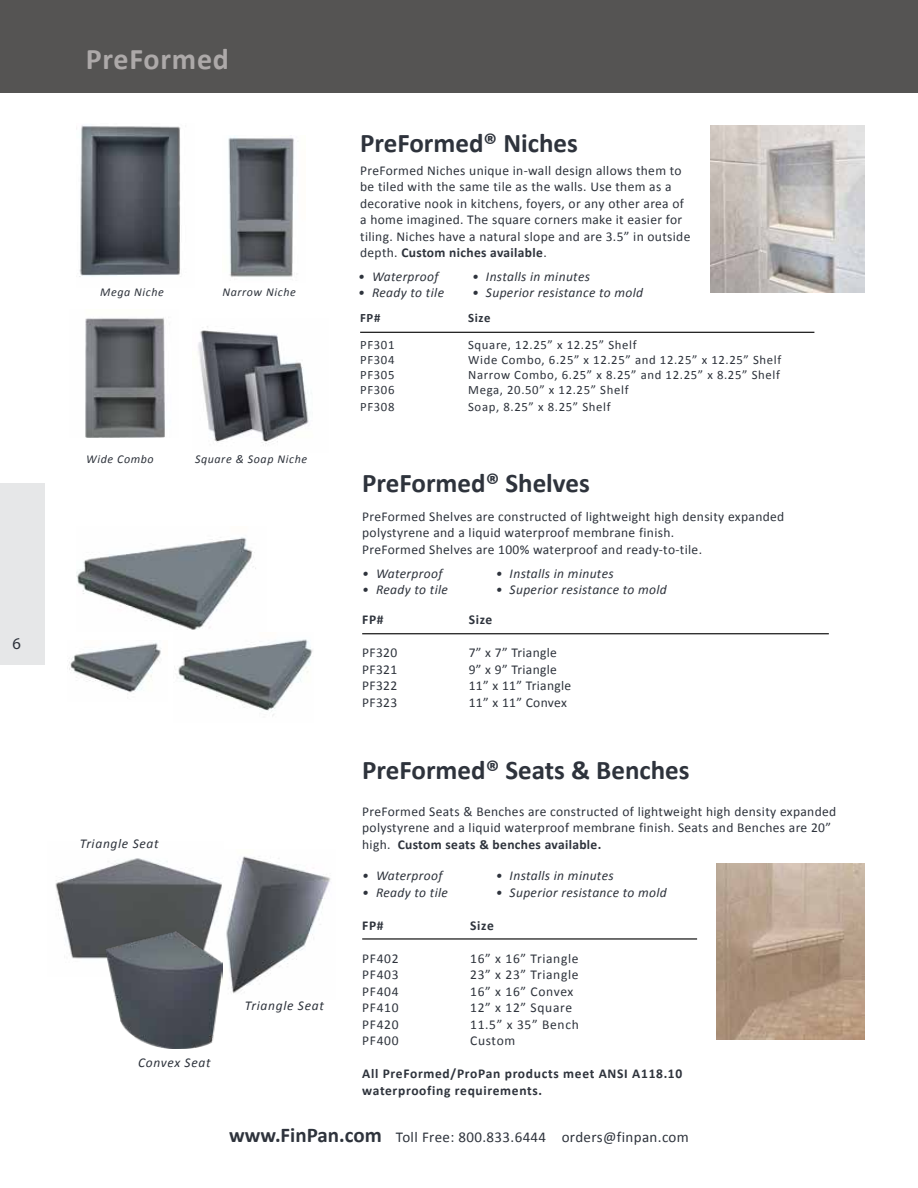
<style>
.page{position:relative;width:918px;height:1188px;background:#fff}
.page>*{position:absolute;margin:0;border:0;box-sizing:border-box;transform-origin:0 0}
.t1{font:700 30px "Calibri";letter-spacing:.025em;color:#ada9a9}
.t2{font:700 27px "Calibri";color:#2e333c}
.t3{font:16.5px "Myriad Pro";color:#2e333c}
.t4{font:15px "Calibri";letter-spacing:.025em;color:#2e333c}
.t5{font:13.5px/16.5px "Calibri";letter-spacing:.025em;color:#2e333c}
.t6{font:italic 13.5px "Calibri";letter-spacing:.025em;color:#2e333c}
.t7{font:700 13.5px/16.5px "Calibri";letter-spacing:.05em;color:#2e333c}
.t8{font:13.5px "Calibri";letter-spacing:.05em;color:#2e333c}
.t9{font:italic 13.5px "Calibri";letter-spacing:.05em;color:#2e333c}
.t10{font:12.75px "Calibri";letter-spacing:.05em;color:#2e333c}
.t11{font:700 12.75px "Calibri";letter-spacing:.05em;color:#2e333c}
.t12{font:italic 12px "Calibri";letter-spacing:.05em;color:#2e333c}
.s1{font-weight:700}
.s2{font-weight:700;font-size:21px}
</style>
<div class="page">
<div style="left:0;top:0;width:918px;height:92px;background:#555453"></div>
<img style="left:77px;top:537px;width:179px;height:93px">
<img style="left:174px;top:639px;width:139px;height:77px">
<img style="left:69px;top:643px;width:92px;height:50px">
<img style="left:711px;top:125px;width:154px;height:167px">
<hr style="left:360px;top:332px;width:454px;height:1px;background:#000">
<hr style="left:362px;top:633px;width:467px;height:1px;background:#000">
<img style="left:79px;top:125px;width:102px;height:152px">
<img style="left:228px;top:135px;width:66px;height:142px">
<img style="left:198px;top:326px;width:114px;height:119px">
<img style="left:85px;top:317px;width:80px;height:121px">
<hr style="left:362px;top:938px;width:335px;height:2px;background:#000">
<img style="left:226px;top:856px;width:105px;height:138px">
<img style="left:55px;top:858px;width:167px;height:101px">
<img style="left:106px;top:931px;width:117px;height:117px">
<img style="left:716px;top:863px;width:149px;height:176px">
<div style="left:0;top:483px;width:45px;height:182px;background:#e6e7e8"></div>
<p class="t3" style="left:13px;top:633px;width:10px">6</p>
<h1 class="t1" style="left:86px;top:40px;width:145px">PreFormed</h1>
<p class="t12" style="left:100px;top:285px;width:65px">Mega Niche</p>
<p class="t12" style="left:222px;top:285px;width:75px">Narrow Niche</p>
<p class="t12" style="left:86px;top:452px;width:69px">Wide Combo</p>
<p class="t12" style="left:195px;top:452px;width:114px">Square &amp; Soap Niche</p>
<p class="t9" style="left:80px;top:835px;width:81px">Triangle Seat</p>
<p class="t9" style="left:138px;top:1054px;width:74px">Convex Seat</p>
<p class="t9" style="left:245px;top:997px;width:81px">Triangle Seat</p>
<h2 class="t2" style="left:360px;top:127px;width:219px">PreFormed® Niches</h2>
<p class="t5" style="left:360px;top:161px;width:332px">PreFormed Niches unique in-wall design allows them to be tiled with the same tile as the walls. Use them as a decorative nook in kitchens, foyers, or any other area of a home imagined. The square corners make it easier for tiling. Niches have a natural slope and are 3.5” in outside depth. <span class="s1">Custom niches available</span>.</p>
<p class="t6" style="left:358px;top:268px;width:82px">• Waterproof</p>
<p class="t6" style="left:358px;top:284px;width:87px">• Ready to tile</p>
<p class="t6" style="left:472px;top:268px;width:119px">• Installs in minutes</p>
<p class="t6" style="left:472px;top:284px;width:173px">• Superior resistance to mold</p>
<p class="t11" style="left:360px;top:310px;width:22px">FP#</p>
<p class="t11" style="left:468px;top:310px;width:24px">Size</p>
<p class="t10" style="left:360px;top:337px;width:36px">PF301</p>
<p class="t10" style="left:468px;top:337px;width:170px">Square, 12.25” x 12.25” Shelf</p>
<p class="t10" style="left:360px;top:352px;width:36px">PF304</p>
<p class="t10" style="left:468px;top:352px;width:315px">Wide Combo, 6.25” x 12.25” and 12.25” x 12.25” Shelf</p>
<p class="t10" style="left:360px;top:367px;width:36px">PF305</p>
<p class="t10" style="left:468px;top:367px;width:313px">Narrow Combo, 6.25” x 8.25” and 12.25” x 8.25” Shelf</p>
<p class="t10" style="left:360px;top:382px;width:36px">PF306</p>
<p class="t10" style="left:468px;top:382px;width:162px">Mega, 20.50” x 12.25” Shelf</p>
<p class="t10" style="left:360px;top:399px;width:36px">PF308</p>
<p class="t10" style="left:468px;top:399px;width:144px">Soap, 8.25” x 8.25” Shelf</p>
<h2 class="t2" style="left:362px;top:466px;width:229px">PreFormed® Shelves</h2>
<p class="t5" style="left:362px;top:507px;width:424px">PreFormed Shelves are constructed of lightweight high density expanded polystyrene and a liquid waterproof membrane finish.<br>PreFormed Shelves are 100% waterproof and ready-to-tile.</p>
<p class="t6" style="left:362px;top:565px;width:82px">• Waterproof</p>
<p class="t6" style="left:362px;top:581px;width:87px">• Ready to tile</p>
<p class="t6" style="left:496px;top:565px;width:119px">• Installs in minutes</p>
<p class="t6" style="left:496px;top:581px;width:173px">• Superior resistance to mold</p>
<p class="t7" style="left:362px;top:611px;width:23px">FP#</p>
<p class="t7" style="left:469px;top:611px;width:25px">Size</p>
<p class="t5" style="left:362px;top:644px;width:37px">PF320</p>
<p class="t5" style="left:469px;top:644px;width:90px">7” x 7” Triangle</p>
<p class="t5" style="left:362px;top:660px;width:37px">PF321</p>
<p class="t5" style="left:469px;top:660px;width:90px">9” x 9” Triangle</p>
<p class="t5" style="left:362px;top:677px;width:37px">PF322</p>
<p class="t5" style="left:469px;top:677px;width:104px">11” x 11” Triangle</p>
<p class="t5" style="left:362px;top:693px;width:37px">PF323</p>
<p class="t5" style="left:469px;top:693px;width:100px">11” x 11” Convex</p>
<h2 class="t2" style="left:362px;top:754px;width:329px">PreFormed® Seats &amp; Benches</h2>
<p class="t5" style="left:362px;top:802px;width:476px">PreFormed Seats &amp; Benches are constructed of lightweight high density expanded polystyrene and a liquid waterproof membrane finish. Seats and Benches are 20” high. <span class="s1">Custom seats &amp; benches available.</span></p>
<p class="t6" style="left:362px;top:868px;width:82px">• Waterproof</p>
<p class="t6" style="left:362px;top:884px;width:87px">• Ready to tile</p>
<p class="t6" style="left:496px;top:868px;width:119px">• Installs in minutes</p>
<p class="t6" style="left:496px;top:884px;width:173px">• Superior resistance to mold</p>
<p class="t7" style="left:362px;top:916px;width:23px">FP#</p>
<p class="t7" style="left:470px;top:916px;width:25px">Size</p>
<p class="t5" style="left:362px;top:949px;width:38px">PF402</p>
<p class="t8" style="left:470px;top:950px;width:110px">16” x 16” Triangle</p>
<p class="t5" style="left:362px;top:966px;width:38px">PF403</p>
<p class="t8" style="left:470px;top:966px;width:110px">23” x 23” Triangle</p>
<p class="t5" style="left:362px;top:982px;width:38px">PF404</p>
<p class="t8" style="left:470px;top:983px;width:105px">16” x 16” Convex</p>
<p class="t5" style="left:362px;top:999px;width:38px">PF410</p>
<p class="t8" style="left:470px;top:999px;width:103px">12” x 12” Square</p>
<p class="t5" style="left:362px;top:1015px;width:38px">PF420</p>
<p class="t8" style="left:470px;top:1016px;width:110px">11.5” x 35” Bench</p>
<p class="t5" style="left:362px;top:1032px;width:38px">PF400</p>
<p class="t5" style="left:470px;top:1032px;width:47px">Custom</p>
<p class="t7" style="left:362px;top:1065px;width:322px">All PreFormed/ProPan products meet ANSI A118.10 waterproofing requirements.</p>
<p class="t4" style="left:229px;top:1128px;width:461px"><span class="s2">www.FinPan.com</span> Toll Free: 800.833.6444 orders@finpan.com</p>
</div>
